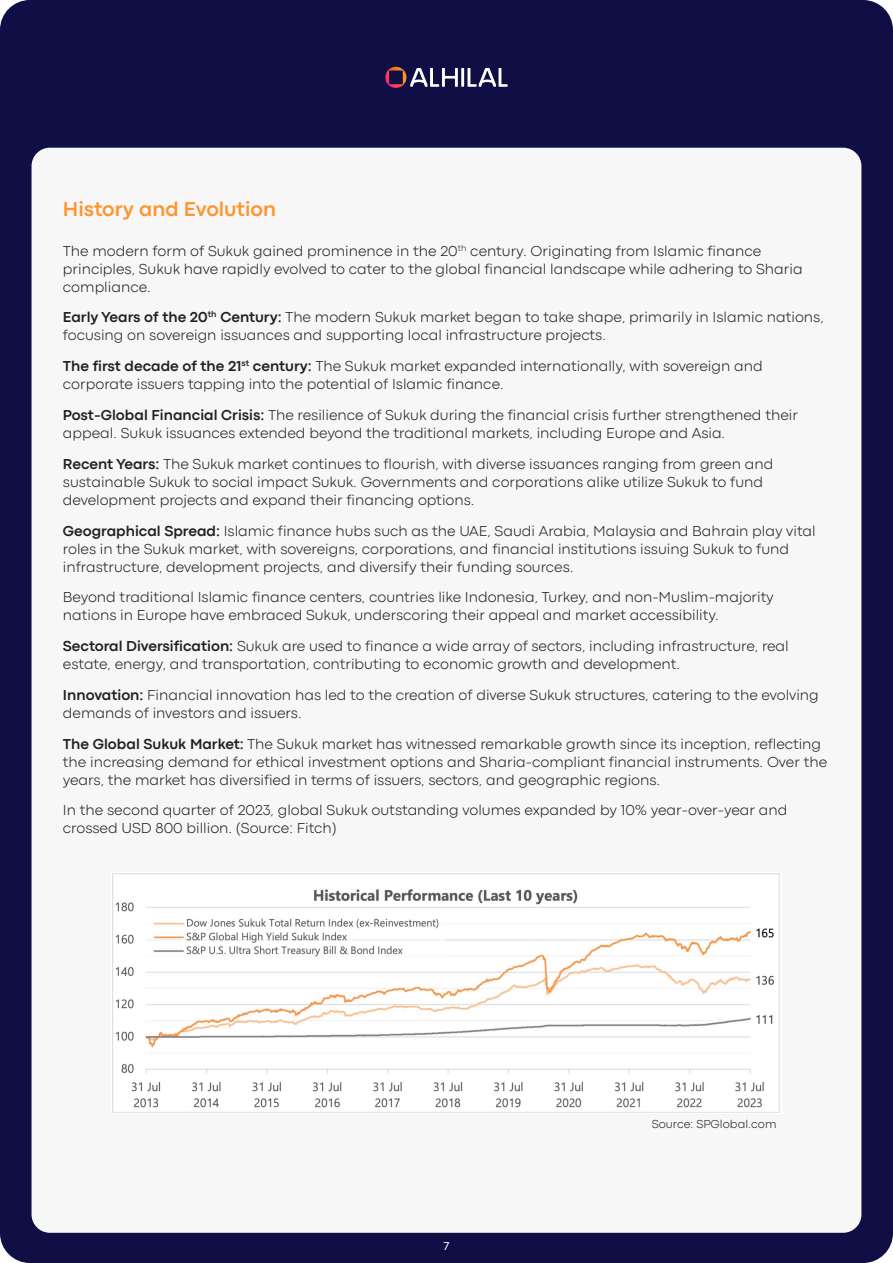
<style>
.page{position:relative;width:893px;height:1263px;background:#0f0f45}
.page>*{position:absolute;margin:0;border:0;box-sizing:border-box;transform-origin:0 0}
.text_1{font:700 21px "Codec Pro";color:#fe952f}
.text_1-2{font:300 15px/18px "Codec Pro";color:#231f20}
.text_1-3{font:300 12px "Codec Pro";color:#231f20}
.text_1-4{font:12px "Codec Pro";color:#fff}
.s1{font-weight:700}
</style>
<div class="page">
<div style="left:32px;top:148px;width:829px;height:1085px;background:#f7f7f7;border-radius:18px"></div>
<img style="left:385px;top:67px;width:21px;height:21px">
<svg style="left:410px;top:68px;width:98px;height:19px"></svg>
<img style="left:112px;top:873px;width:668px;height:240px">
<p class="text_1" style="left:63px;top:197px;width:215px">History and Evolution</p>
<p class="text_1-2" style="left:63px;top:241px;width:741px">The modern form of Sukuk gained prominence in the 20<sup>th</sup> century. Originating from Islamic finance principles, Sukuk have rapidly evolved to cater to the global financial landscape while adhering to Sharia compliance.</p>
<p class="text_1-2" style="left:63px;top:308px;width:762px"><span class="s1">Early Years of the 20</span><sup>th</sup> <span class="s1">Century:</span> The modern Sukuk market began to take shape, primarily in Islamic nations, focusing on sovereign issuances and supporting local infrastructure projects.</p>
<p class="text_1-2" style="left:63px;top:357px;width:701px"><span class="s1">The first decade of the 21</span><sup>st</sup> <span class="s1">century:</span> The Sukuk market expanded internationally, with sovereign and corporate issuers tapping into the potential of Islamic finance.</p>
<p class="text_1-2" style="left:63px;top:406px;width:737px"><span class="s1">Post-Global Financial Crisis:</span> The resilience of Sukuk during the financial crisis further strengthened their appeal. Sukuk issuances extended beyond the traditional markets, including Europe and Asia.</p>
<p class="text_1-2" style="left:63px;top:455px;width:712px"><span class="s1">Recent Years:</span> The Sukuk market continues to flourish, with diverse issuances ranging from green and sustainable Sukuk to social impact Sukuk. Governments and corporations alike utilize Sukuk to fund development projects and expand their financing options.</p>
<p class="text_1-2" style="left:63px;top:521px;width:754px"><span class="s1">Geographical Spread:</span> Islamic finance hubs such as the UAE, Saudi Arabia, Malaysia and Bahrain play vital roles in the Sukuk market, with sovereigns, corporations, and financial institutions issuing Sukuk to fund infrastructure, development projects, and diversify their funding sources.</p>
<p class="text_1-2" style="left:63px;top:588px;width:712px">Beyond traditional Islamic finance centers, countries like Indonesia, Turkey, and non-Muslim-majority nations in Europe have embraced Sukuk, underscoring their appeal and market accessibility.</p>
<p class="text_1-2" style="left:63px;top:637px;width:727px"><span class="s1">Sectoral Diversification:</span> Sukuk are used to finance a wide array of sectors, including infrastructure, real estate, energy, and transportation, contributing to economic growth and development.</p>
<p class="text_1-2" style="left:63px;top:686px;width:757px"><span class="s1">Innovation:</span> Financial innovation has led to the creation of diverse Sukuk structures, catering to the evolving demands of investors and issuers.</p>
<p class="text_1-2" style="left:63px;top:734px;width:766px"><span class="s1">The Global Sukuk Market:</span> The Sukuk market has witnessed remarkable growth since its inception, reflecting the increasing demand for ethical investment options and Sharia-compliant financial instruments. Over the years, the market has diversified in terms of issuers, sectors, and geographic regions.</p>
<p class="text_1-2" style="left:63px;top:801px;width:726px">In the second quarter of 2023, global Sukuk outstanding volumes expanded by 10% year-over-year and crossed USD 800 billion. (Source: Fitch)</p>
<p class="text_1-4" style="left:443px;top:1238px;width:8px">7</p>
<p class="text_1-3" style="left:652px;top:1116px;width:126px">Source: SPGlobal.com</p>
</div>
